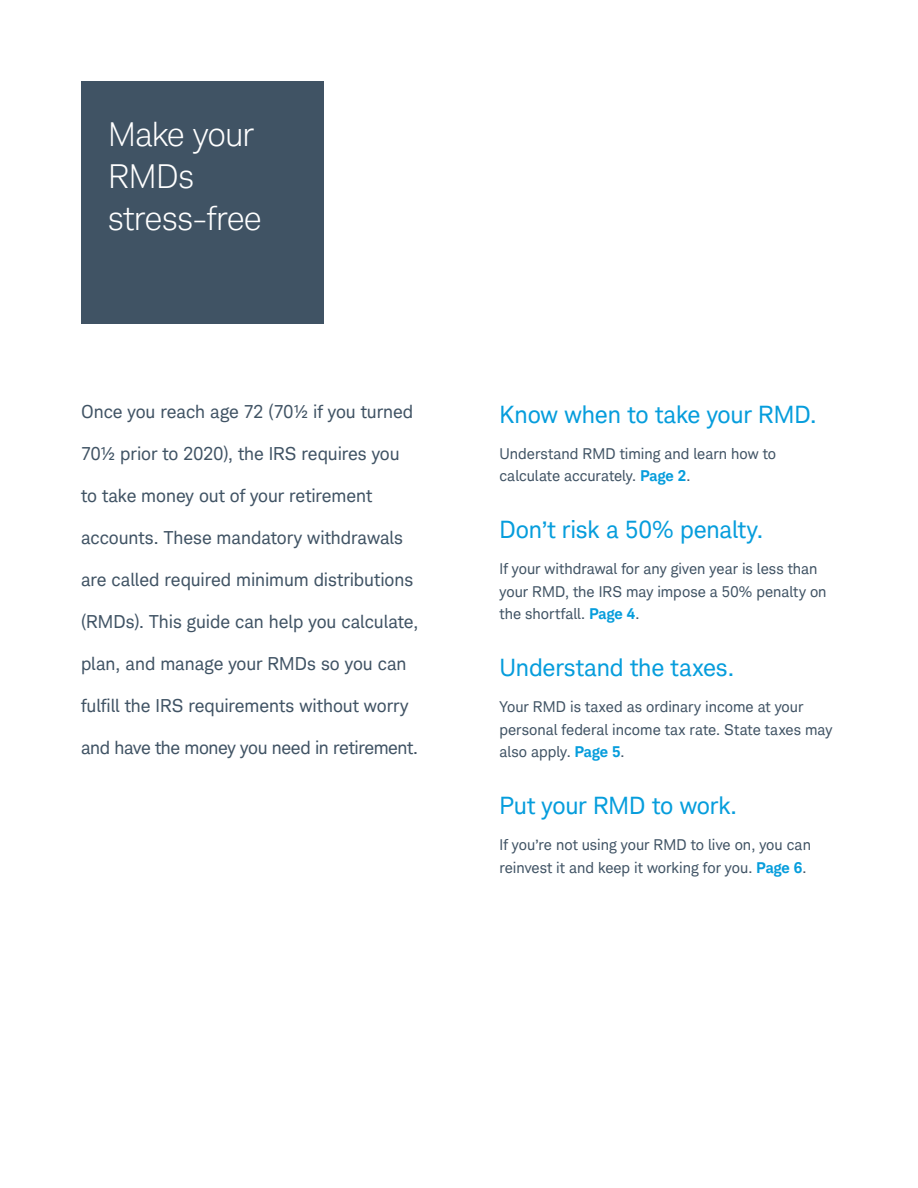
<style>
.page{position:relative;width:918px;height:1188px;background:#fff}
.page>*{position:absolute;margin:0;border:0;box-sizing:border-box;transform-origin:0 0}
.t1{font:300 33px/42px "Charles Modern";letter-spacing:-.015em;color:#fff}
.t2{font:24px "Charles Modern";letter-spacing:-.005em;color:#069ddc}
.t3{font:18px "Charles Modern";letter-spacing:-.005em;color:#405364}
.t4{font:15px/22.5px "Charles Modern";color:#405364}
.s1{font-weight:700;color:#069ddc}
</style>
<div class="page">
<div style="left:81px;top:81px;width:243px;height:243px;background:#405364"></div>
<h1 class="t1" style="left:108px;top:113px;width:155px">Make your<br>RMDs stress-free</h1>
<p class="t3" style="left:81px;top:401px;width:334px">Once you reach age 72 (70½ if you turned</p>
<p class="t3" style="left:81px;top:443px;width:320px">70½ prior to 2020), the IRS requires you</p>
<p class="t3" style="left:81px;top:485px;width:293px">to take money out of your retirement</p>
<p class="t3" style="left:81px;top:527px;width:324px">accounts. These mandatory withdrawals</p>
<p class="t3" style="left:81px;top:569px;width:334px">are called required minimum distributions</p>
<p class="t3" style="left:81px;top:611px;width:339px">(RMDs). This guide can help you calculate,</p>
<p class="t3" style="left:81px;top:653px;width:327px">plan, and manage your RMDs so you can</p>
<p class="t3" style="left:81px;top:695px;width:329px">fulfill the IRS requirements without worry</p>
<p class="t3" style="left:81px;top:737px;width:339px">and have the money you need in retirement.</p>
<h2 class="t2" style="left:500px;top:400px;width:319px">Know when to take your RMD.</h2>
<p class="t4" style="left:500px;top:442px;width:278px">Understand RMD timing and learn how to calculate accurately. <span class="s1">Page 2</span>.</p>
<h2 class="t2" style="left:500px;top:515px;width:265px">Don’t risk a 50% penalty.</h2>
<p class="t4" style="left:500px;top:557px;width:329px">If your withdrawal for any given year is less than your RMD, the IRS may impose a 50% penalty on the shortfall. <span class="s1">Page 4</span>.</p>
<h2 class="t2" style="left:500px;top:653px;width:236px">Understand the taxes.</h2>
<p class="t4" style="left:500px;top:695px;width:334px">Your RMD is taxed as ordinary income at your personal federal income tax rate. State taxes may also apply. <span class="s1">Page 5</span>.</p>
<h2 class="t2" style="left:500px;top:791px;width:239px">Put your RMD to work.</h2>
<p class="t4" style="left:500px;top:833px;width:313px">If you’re not using your RMD to live on, you can reinvest it and keep it working for you. <span class="s1">Page 6</span>.</p>
</div>
